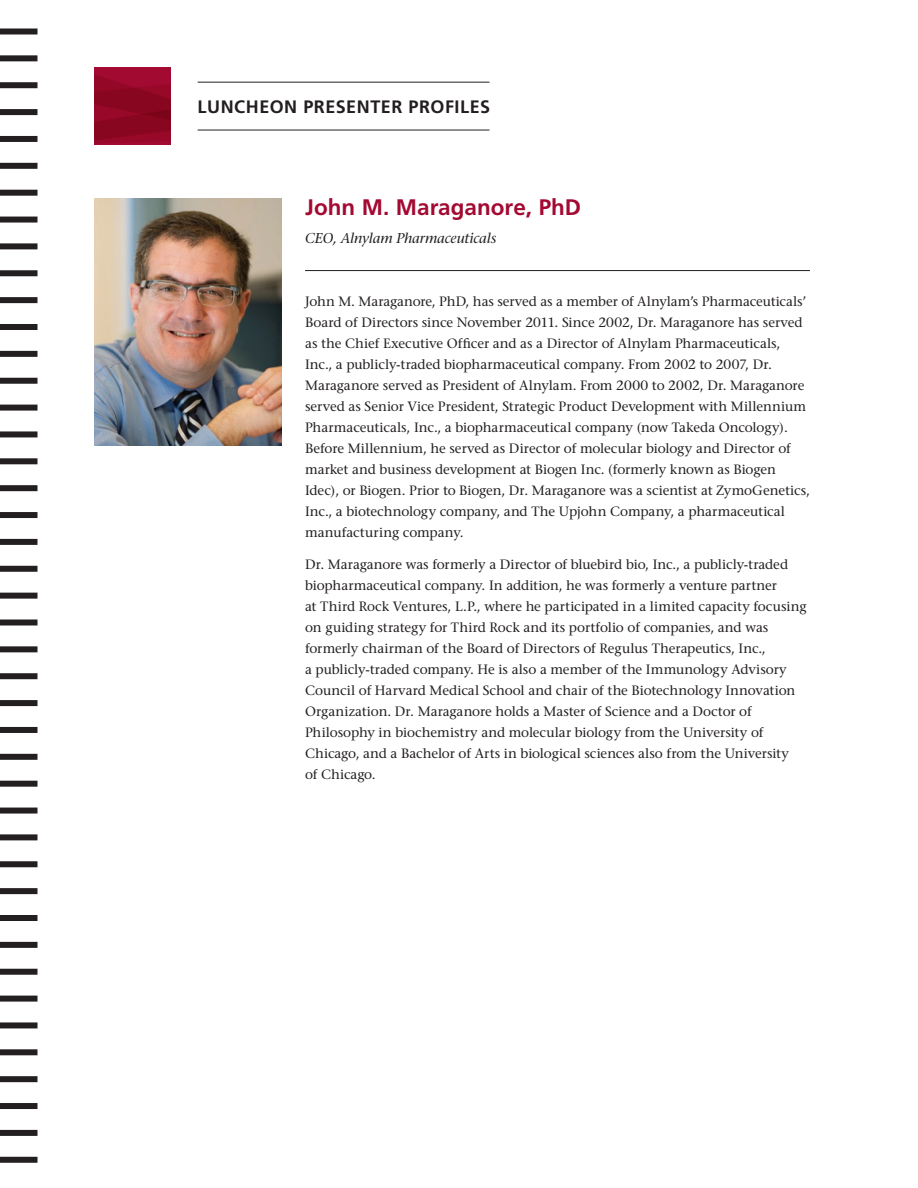
<style>
.page{position:relative;width:918px;height:1188px;background:#fff}
.page>*{position:absolute;margin:0;border:0;box-sizing:border-box;transform-origin:0 0}
.t1{font:700 22.5px "Frutiger LT Std";color:#a30a32}
.t2{font:700 18px "Frutiger LT Std";letter-spacing:.03em;color:#231f20}
.t3{font:italic 14.25px "Stone Serif";letter-spacing:-.01em;color:#231f20}
.t4{font:13.5px/21px "Stone Serif";letter-spacing:-.005em;color:#231f20}
</style>
<div class="page">
<svg style="left:94px;top:68px;width:77px;height:77px;background:#920726"></svg>
<hr style="left:305px;top:270px;width:505px;height:1px;background:#231f20">
<img style="left:94px;top:198px;width:188px;height:248px">
<hr style="left:198px;top:82px;width:292px;height:1px;background:#231f20">
<hr style="left:198px;top:130px;width:292px;height:1px;background:#231f20">
<svg style="left:0;top:1129px;width:38px;height:1px"></svg>
<svg style="left:0;top:807px;width:38px;height:1px"></svg>
<svg style="left:0;top:249px;width:38px;height:1px"></svg>
<svg style="left:0;top:968px;width:38px;height:1px"></svg>
<svg style="left:0;top:404px;width:38px;height:1px"></svg>
<svg style="left:0;top:652px;width:38px;height:1px"></svg>
<svg style="left:0;top:88px;width:38px;height:1px"></svg>
<svg style="left:0;top:1055px;width:38px;height:1px"></svg>
<svg style="left:0;top:491px;width:38px;height:1px"></svg>
<div style="left:0;top:725px;width:40px;height:9px;background:#f4f4f4"></div>
<svg style="left:0;top:162px;width:38px;height:1px"></svg>
<svg style="left:0;top:894px;width:38px;height:1px"></svg>
<svg style="left:0;top:565px;width:38px;height:1px"></svg>
<svg style="left:0;top:1156px;width:38px;height:1px"></svg>
<svg style="left:0;top:840px;width:38px;height:1px"></svg>
<svg style="left:0;top:276px;width:38px;height:1px"></svg>
<svg style="left:0;top:995px;width:38px;height:1px"></svg>
<svg style="left:0;top:437px;width:38px;height:1px"></svg>
<svg style="left:0;top:679px;width:38px;height:1px"></svg>
<svg style="left:0;top:115px;width:37px;height:1px"></svg>
<svg style="left:0;top:1082px;width:38px;height:1px"></svg>
<div style="left:0;top:511px;width:40px;height:9px;background:#f5f5f5"></div>
<svg style="left:0;top:753px;width:38px;height:1px"></svg>
<svg style="left:0;top:189px;width:38px;height:1px"></svg>
<svg style="left:0;top:350px;width:38px;height:1px"></svg>
<svg style="left:0;top:592px;width:38px;height:1px"></svg>
<svg style="left:0;top:34px;width:38px;height:1px"></svg>
<svg style="left:0;top:867px;width:38px;height:1px"></svg>
<svg style="left:0;top:303px;width:38px;height:1px"></svg>
<svg style="left:0;top:1028px;width:38px;height:1px"></svg>
<svg style="left:0;top:464px;width:38px;height:1px"></svg>
<svg style="left:0;top:706px;width:37px;height:1px"></svg>
<div style="left:0;top:134px;width:40px;height:9px;background:#f4f4f4"></div>
<div style="left:0;top:1102px;width:40px;height:9px;background:#f5f5f5"></div>
<svg style="left:0;top:538px;width:38px;height:1px"></svg>
<svg style="left:0;top:780px;width:38px;height:1px"></svg>
<svg style="left:0;top:216px;width:38px;height:1px"></svg>
<svg style="left:0;top:941px;width:38px;height:1px"></svg>
<svg style="left:0;top:377px;width:38px;height:1px"></svg>
<svg style="left:0;top:619px;width:38px;height:1px"></svg>
<svg style="left:0;top:61px;width:38px;height:1px"></svg>
<div style="left:0;top:1130px;width:38px;height:6px;background:#231f20"></div>
<div style="left:0;top:808px;width:38px;height:6px;background:#231f20"></div>
<div style="left:0;top:243px;width:38px;height:6px;background:#231f20"></div>
<div style="left:0;top:969px;width:38px;height:6px;background:#231f20"></div>
<div style="left:0;top:405px;width:38px;height:6px;background:#231f20"></div>
<div style="left:0;top:646px;width:38px;height:6px;background:#231f20"></div>
<div style="left:0;top:82px;width:38px;height:6px;background:#231f20"></div>
<div style="left:0;top:1049px;width:38px;height:6px;background:#231f20"></div>
<div style="left:0;top:485px;width:38px;height:6px;background:#231f20"></div>
<div style="left:0;top:727px;width:38px;height:6px;background:#231f20"></div>
<div style="left:0;top:163px;width:38px;height:6px;background:#231f20"></div>
<div style="left:0;top:888px;width:38px;height:6px;background:#231f20"></div>
<div style="left:0;top:324px;width:38px;height:6px;background:#231f20"></div>
<div style="left:0;top:566px;width:38px;height:6px;background:#231f20"></div>
<div style="left:0;top:1157px;width:38px;height:6px;background:#231f20"></div>
<div style="left:0;top:834px;width:38px;height:6px;background:#231f20"></div>
<div style="left:0;top:270px;width:38px;height:6px;background:#231f20"></div>
<div style="left:0;top:996px;width:38px;height:6px;background:#231f20"></div>
<div style="left:0;top:431px;width:38px;height:6px;background:#231f20"></div>
<div style="left:0;top:673px;width:38px;height:6px;background:#231f20"></div>
<div style="left:0;top:109px;width:38px;height:6px;background:#231f20"></div>
<div style="left:0;top:1076px;width:38px;height:6px;background:#231f20"></div>
<div style="left:0;top:512px;width:38px;height:6px;background:#231f20"></div>
<div style="left:0;top:754px;width:38px;height:6px;background:#231f20"></div>
<div style="left:0;top:190px;width:38px;height:6px;background:#231f20"></div>
<div style="left:0;top:915px;width:38px;height:6px;background:#231f20"></div>
<div style="left:0;top:351px;width:38px;height:6px;background:#231f20"></div>
<div style="left:0;top:593px;width:38px;height:6px;background:#231f20"></div>
<div style="left:0;top:28px;width:38px;height:6px;background:#231f20"></div>
<div style="left:0;top:861px;width:38px;height:6px;background:#231f20"></div>
<div style="left:0;top:297px;width:38px;height:6px;background:#231f20"></div>
<div style="left:0;top:1022px;width:38px;height:6px;background:#231f20"></div>
<div style="left:0;top:458px;width:38px;height:6px;background:#231f20"></div>
<div style="left:0;top:700px;width:38px;height:6px;background:#231f20"></div>
<div style="left:0;top:136px;width:38px;height:6px;background:#231f20"></div>
<div style="left:0;top:1103px;width:38px;height:6px;background:#231f20"></div>
<div style="left:0;top:539px;width:38px;height:6px;background:#231f20"></div>
<div style="left:0;top:781px;width:38px;height:6px;background:#231f20"></div>
<div style="left:0;top:217px;width:38px;height:6px;background:#231f20"></div>
<div style="left:0;top:942px;width:38px;height:6px;background:#231f20"></div>
<div style="left:0;top:378px;width:38px;height:6px;background:#231f20"></div>
<div style="left:0;top:620px;width:38px;height:6px;background:#231f20"></div>
<div style="left:0;top:55px;width:38px;height:6px;background:#231f20"></div>
<h2 class="t2" style="left:198px;top:96px;width:294px">LUNCHEON PRESENTER PROFILES</h2>
<h1 class="t1" style="left:305px;top:194px;width:278px">John M. Maraganore, PhD</h1>
<p class="t3" style="left:305px;top:230px;width:193px">CEO, Alnylam Pharmaceuticals</p>
<p class="t4" style="left:305px;top:291px;width:506px">John M. Maraganore, PhD, has served as a member of Alnylam’s Pharmaceuticals’ Board of Directors since November 2011. Since 2002, Dr. Maraganore has served as the Chief Executive Officer and as a Director of Alnylam Pharmaceuticals, Inc., a publicly-traded biopharmaceutical company. From 2002 to 2007, Dr.<br>Maraganore served as President of Alnylam. From 2000 to 2002, Dr. Maraganore served as Senior Vice President, Strategic Product Development with Millennium Pharmaceuticals, Inc., a biopharmaceutical company (now Takeda Oncology).<br>Before Millennium, he served as Director of molecular biology and Director of market and business development at Biogen Inc. (formerly known as Biogen Idec), or Biogen. Prior to Biogen, Dr. Maraganore was a scientist at ZymoGenetics, Inc., a biotechnology company, and The Upjohn Company, a pharmaceutical manufacturing company.</p>
<p class="t4" style="left:305px;top:554px;width:503px">Dr. Maraganore was formerly a Director of bluebird bio, Inc., a publicly-traded biopharmaceutical company. In addition, he was formerly a venture partner<br>at Third Rock Ventures, L.P., where he participated in a limited capacity focusing on guiding strategy for Third Rock and its portfolio of companies, and was formerly chairman of the Board of Directors of Regulus Therapeutics, Inc.,<br>a publicly-traded company. He is also a member of the Immunology Advisory Council of Harvard Medical School and chair of the Biotechnology Innovation Organization. Dr. Maraganore holds a Master of Science and a Doctor of Philosophy in biochemistry and molecular biology from the University of Chicago, and a Bachelor of Arts in biological sciences also from the University<br>of Chicago.</p>
</div>
